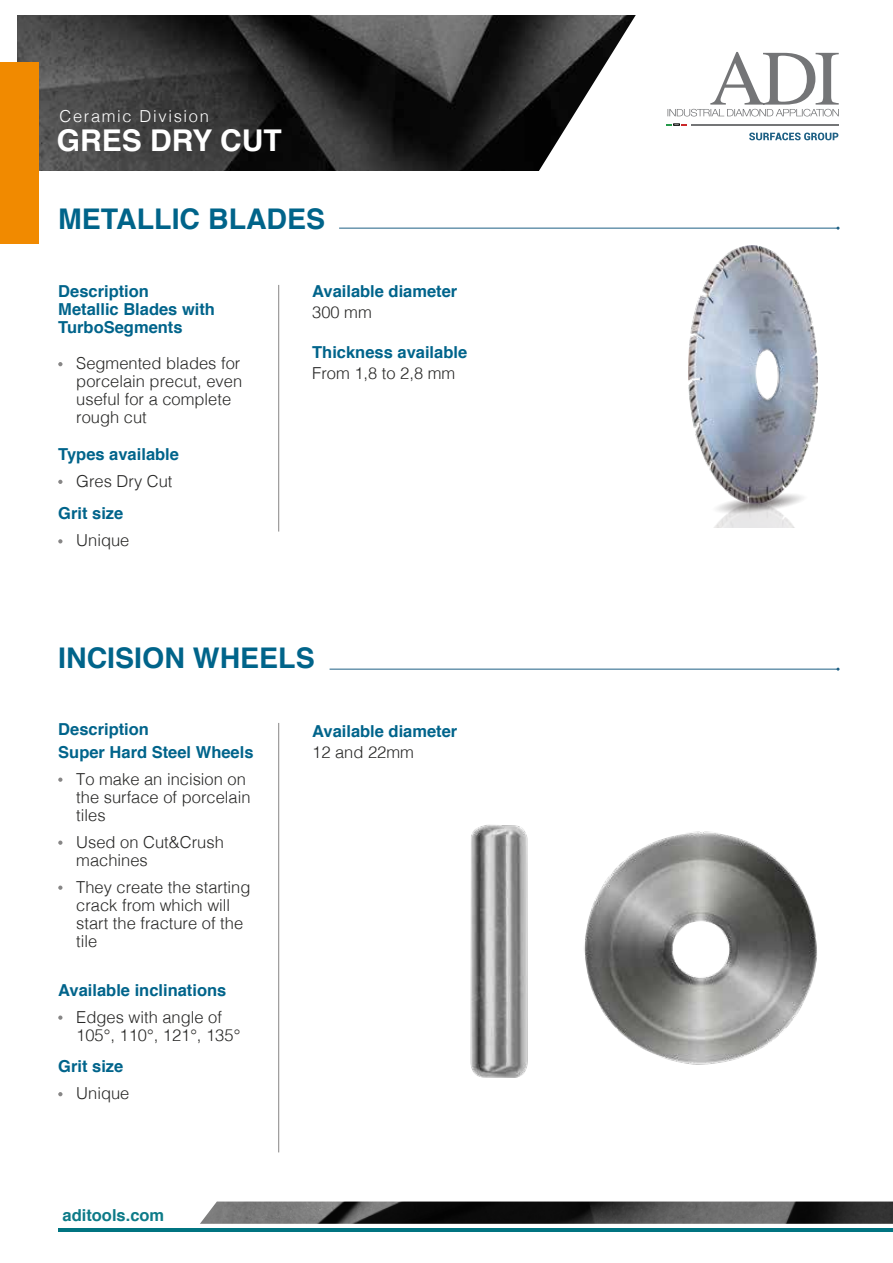
<style>
.page{position:relative;width:893px;height:1263px;background:#fff}
.page>*{position:absolute;margin:0;border:0;box-sizing:border-box;transform-origin:0 0}
.t1{font:700 30px "Helvetica";color:#fff}
.t2{font:700 28.5px "Helvetica";color:#00648a}
.t3{font:300 16.5px/18px "Helvetica";color:#282827}
.t4{font:700 16.5px/18px "Helvetica";color:#00648b}
.t5{font:300 16.5px "Helvetica";letter-spacing:.1em;color:#fff}
.t6{font:700 16.5px "Helvetica";color:#0d7b88}
</style>
<div class="page">
<svg style="left:58px;top:362px;width:5px;height:4px"></svg>
<svg style="left:58px;top:480px;width:5px;height:4px"></svg>
<svg style="left:58px;top:539px;width:5px;height:4px"></svg>
<hr style="left:278px;top:285px;width:1px;height:246px;background:#878686">
<hr style="left:339px;top:228px;width:499px;height:1px;background:#1f6185">
<svg style="left:58px;top:777px;width:5px;height:5px"></svg>
<svg style="left:58px;top:840px;width:5px;height:5px"></svg>
<svg style="left:58px;top:885px;width:5px;height:5px"></svg>
<svg style="left:58px;top:1015px;width:5px;height:5px"></svg>
<svg style="left:58px;top:1092px;width:5px;height:4px"></svg>
<hr style="left:278px;top:723px;width:1px;height:429px;background:#878686">
<hr style="left:330px;top:669px;width:508px;height:1px;background:#1f6185">
<img style="left:470px;top:824px;width:347px;height:254px">
<img style="left:17px;top:16px;width:522px;height:154px">
<img style="left:200px;top:1201px;width:693px;height:23px">
<svg style="left:539px;top:15px;width:300px;height:156px"></svg>
<hr style="left:691px;top:124px;width:148px;height:1px;background:#747577">
<svg style="left:666px;top:124px;width:20px;height:1px"></svg>
<svg style="left:749px;top:133px;width:89px;height:7px"></svg>
<svg style="left:667px;top:52px;width:172px;height:64px"></svg>
<hr style="left:58px;top:1228px;width:835px;height:3px;background:#007481">
<div style="left:0;top:62px;width:38px;height:182px;background:#f18a00"></div>
<img style="left:689px;top:246px;width:128px;height:281px">
<p class="t5" style="left:60px;top:102px;width:151px">Ceramic Division</p>
<h1 class="t1" style="left:57px;top:117px;width:227px">GRES DRY CUT</h1>
<h2 class="t2" style="left:58px;top:196px;width:268px">METALLIC BLADES</h2>
<p class="t4" style="left:58px;top:283px;width:158px">Description<br>Metallic Blades with<br>TurboSegments</p>
<p class="t3" style="left:76px;top:353px;width:167px">Segmented blades for porcelain precut, even useful for a complete rough cut</p>
<p class="t4" style="left:58px;top:445px;width:122px">Types available</p>
<p class="t3" style="left:76px;top:471px;width:98px">Gres Dry Cut</p>
<p class="t4" style="left:58px;top:505px;width:67px">Grit size</p>
<p class="t3" style="left:76px;top:530px;width:55px">Unique</p>
<p class="t4" style="left:312px;top:283px;width:147px">Available diameter</p>
<p class="t3" style="left:312px;top:302px;width:61px">300 mm</p>
<p class="t4" style="left:312px;top:343px;width:157px">Thickness available</p>
<p class="t3" style="left:312px;top:363px;width:145px">From 1,8 to 2,8 mm</p>
<h2 class="t2" style="left:58px;top:635px;width:258px">INCISION WHEELS</h2>
<p class="t4" style="left:58px;top:718px;width:197px;line-height:22.5px">Description<br>Super Hard Steel Wheels</p>
<p class="t3" style="left:76px;top:769px;width:176px">To make an incision on the surface of porcelain tiles</p>
<p class="t3" style="left:76px;top:832px;width:149px">Used on Cut&amp;Crush machines</p>
<p class="t3" style="left:76px;top:877px;width:176px">They create the starting crack from which will start the fracture of the tile</p>
<p class="t4" style="left:58px;top:981px;width:170px">Available inclinations</p>
<p class="t3" style="left:76px;top:1007px;width:166px">Edges with angle of<br>105°, 110°, 121°, 135°</p>
<p class="t4" style="left:58px;top:1058px;width:67px">Grit size</p>
<p class="t3" style="left:76px;top:1083px;width:55px">Unique</p>
<p class="t6" style="left:63px;top:1202px;width:103px">aditools.com</p>
<p class="t4" style="left:312px;top:722px;width:147px">Available diameter</p>
<p class="t3" style="left:312px;top:742px;width:103px">12 and 22mm</p>
</div>
